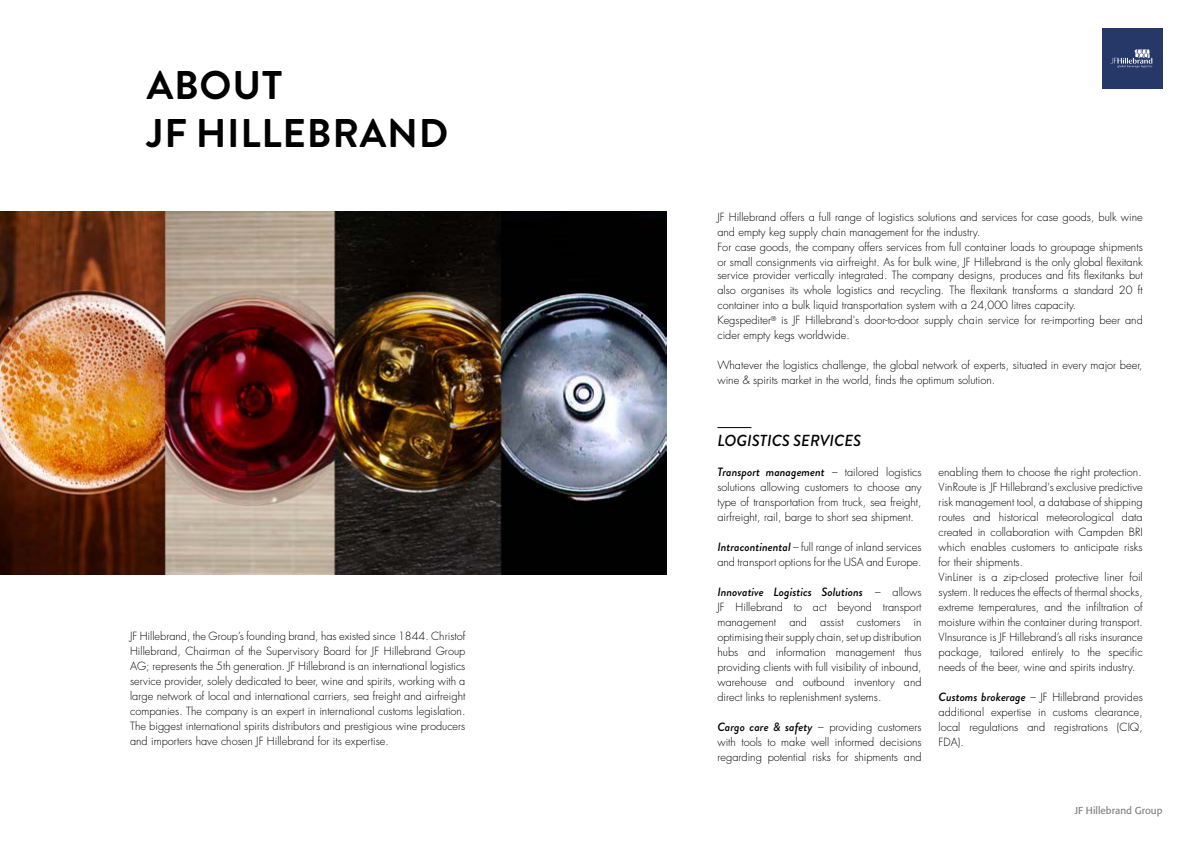
<style>
.page{position:relative;width:1191px;height:842px;background:#fff}
.page>*{position:absolute;margin:0;border:0;box-sizing:border-box;transform-origin:0 0}
.t1{font:700 40px/48px "Brandon Grotesque";letter-spacing:.02em;color:#000}
.t2{font:italic 500 16px "Brandon Grotesque";color:#000}
.t3{font:italic 500 12px "Brandon Grotesque";color:#000}
.t4{font:300 11px/15px "Futura Std";color:#000;text-align:justify}
.t5{font:10px "Formata BQ";color:#838382}
.s1{font-family:"Futura Std";font-weight:300;font-style:normal;font-size:11px}
.s2{font-family:"Brandon Grotesque";font-weight:500;font-style:italic;font-size:12px}
</style>
<div class="page">
<hr style="left:717px;top:427px;width:34px;height:1px;background:#000">
<img style="left:0;top:212px;width:666px;height:362px">
<div style="left:1102px;top:28px;width:60px;height:61px;background:#253868"></div>
<svg style="left:1110px;top:49px;width:42px;height:19px"></svg>
<h1 class="t1" style="left:147px;top:62px;width:303px">ABOUT<br>JF HILLEBRAND</h1>
<p class="t4" style="left:130px;top:629px;width:337px">JF Hillebrand, the Group’s founding brand, has existed since 1844. Christof Hillebrand, Chairman of the Supervisory Board for JF Hillebrand Group AG; represents the 5th generation. JF Hillebrand is an international logistics service provider, solely dedicated to beer, wine and spirits, working with a large network of local and international carriers, sea freight and airfreight companies. The company is an expert in international customs legislation.<br>The biggest international spirits distributors and prestigious wine producers and importers have chosen JF Hillebrand for its expertise.</p>
<p class="t4" style="left:717px;top:210px;width:427px;text-align:left">JF Hillebrand offers a full range of logistics solutions and services for case goods, bulk wine and empty keg supply chain management for the industry.<br>For case goods, the company offers services from full container loads to groupage shipments or small consignments via airfreight. As for bulk wine, JF Hillebrand is the only global flexitank</p>
<p class="t4" style="left:717px;top:268px;width:427px;text-align:left">service provider vertically integrated. The company designs, produces and fits flexitanks but also organises its whole logistics and recycling. The flexitank transforms a standard 20 ft container into a bulk liquid transportation system with a 24,000 litres capacity.<br>Kegspediter<sup>®</sup> is JF Hillebrand's door-to-door supply chain service for re-importing beer and cider empty kegs worldwide.</p>
<p class="t4" style="left:717px;top:358px;width:427px">Whatever the logistics challenge, the global network of experts, situated in every major beer, wine &amp; spirits market in the world, finds the optimum solution.</p>
<h2 class="t2" style="left:717px;top:429px;width:145px">LOGISTICS SERVICES</h2>
<p class="t3" style="left:717px;top:464px;width:206px">Transport management <span class="s1">– tailored logistics</span></p>
<p class="t4" style="left:717px;top:480px;width:206px">solutions allowing customers to choose any type of transportation from truck, sea freight, airfreight, rail, barge to short sea shipment.</p>
<p class="t4" style="left:717px;top:540px;width:206px"><span class="s2">Intracontinental</span> – full range of inland services and transport options for the USA and Europe.</p>
<p class="t3" style="left:717px;top:584px;width:206px">Innovative Logistics Solutions <span class="s1">– allows</span></p>
<p class="t4" style="left:717px;top:600px;width:206px">JF Hillebrand to act beyond transport management and assist customers in optimising their supply chain, set up distribution hubs and information management thus providing clients with full visibility of inbound, warehouse and outbound inventory and direct links to replenishment systems.</p>
<p class="t4" style="left:717px;top:720px;width:206px"><span class="s2">Cargo care &amp; safety</span> – providing customers with tools to make well informed decisions regarding potential risks for shipments and</p>
<p class="t4" style="left:938px;top:465px;width:206px;text-align:left">enabling them to choose the right protection.<br>VinRoute is JF Hillebrand's exclusive predictive risk management tool, a database of shipping routes and historical meteorological data created in collaboration with Campden BRI which enables customers to anticipate risks for their shipments.<br>VinLiner is a zip-closed protective liner foil system. It reduces the effects of thermal shocks, extreme temperatures, and the infiltration of moisture within the container during transport.<br>VInsurance is JF Hillebrand’s all risks insurance package, tailored entirely to the specific needs of the beer, wine and spirits industry.</p>
<p class="t4" style="left:938px;top:690px;width:206px"><span class="s2">Customs brokerage</span> – JF Hillebrand provides additional expertise in customs clearance, local regulations and registrations (CIQ, FDA).</p>
<p class="t5" style="left:1074px;top:804px;width:89px">JF Hillebrand Group</p>
</div>
